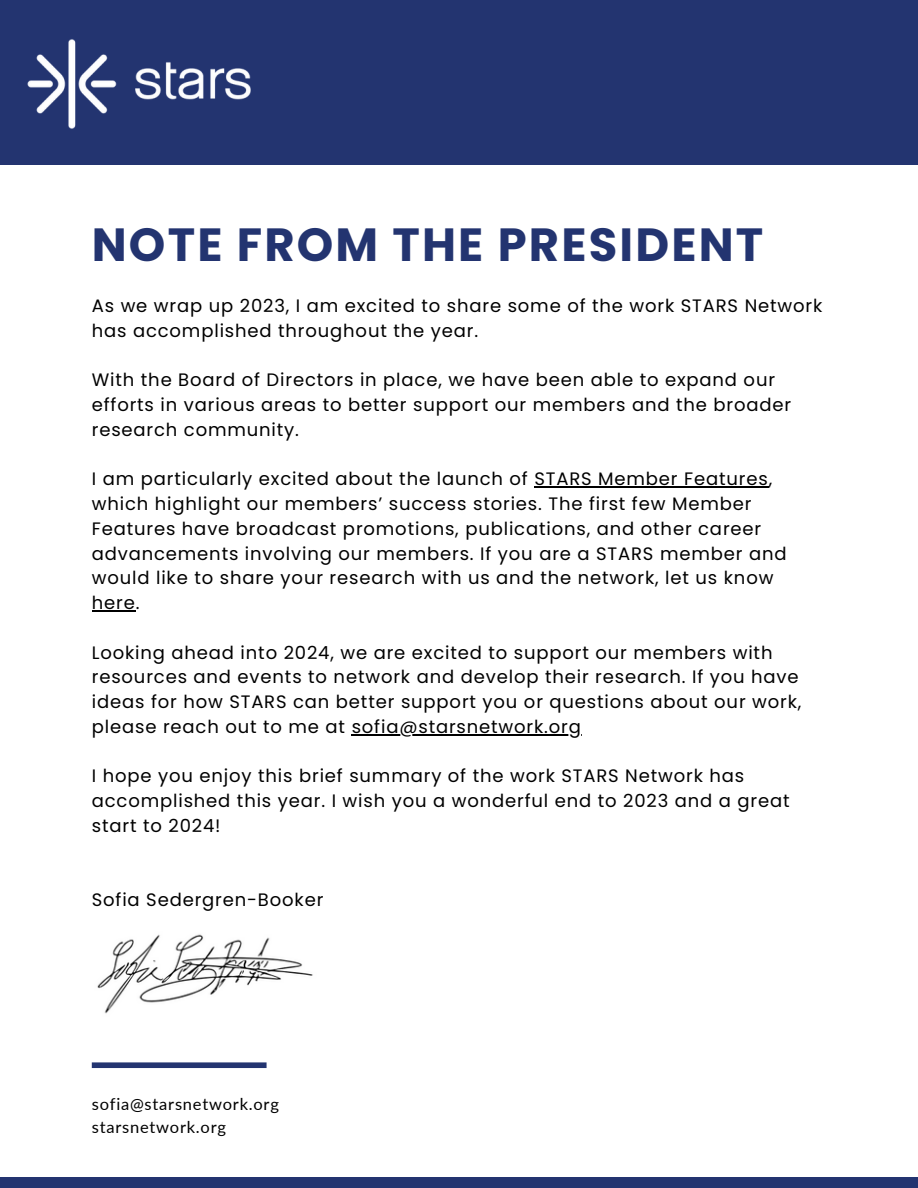
<style>
.page{position:relative;width:918px;height:1188px;background:#fff}
.page>*{position:absolute;margin:0;border:0;box-sizing:border-box;transform-origin:0 0}
.t1{font:700 46.5px "Poppins";letter-spacing:.045em;color:#233470}
.t2{font:18px/24.8px "Poppins";letter-spacing:.045em;color:#000}
.t3{font:16.5px "Lato";letter-spacing:.045em;color:#000}
</style>
<div class="page">
<div style="left:0;top:0;width:918px;height:164px;background:#233470"></div>
<div style="left:0;top:1177px;width:918px;height:11px;background:#233470"></div>
<div style="left:92px;top:1062px;width:175px;height:6px;background:#233470"></div>
<img style="left:27px;top:39px;width:224px;height:90px">
<img style="left:97px;top:934px;width:216px;height:80px">
<hr style="left:534px;top:487px;width:235px;height:1px;background:#000">
<hr style="left:92px;top:610px;width:44px;height:1px;background:#000">
<hr style="left:352px;top:734px;width:230px;height:1px;background:#000">
<p class="t1" style="left:92px;top:212px;width:673px">NOTE FROM THE PRESIDENT</p>
<p class="t2" style="left:92px;top:294px;width:732px">As we wrap up 2023, I am excited to share some of the work STARS Network has accomplished throughout the year.</p>
<p class="t2" style="left:92px;top:368px;width:701px">With the Board of Directors in place, we have been able to expand our efforts in various areas to better support our members and the broader research community.</p>
<p class="t2" style="left:92px;top:467px;width:696px">I am particularly excited about the launch of STARS Member Features, which highlight our members’ success stories. The first few Member Features have broadcast promotions, publications, and other career advancements involving our members. If you are a STARS member and would like to share your research with us and the network, let us know here.</p>
<p class="t2" style="left:92px;top:640px;width:711px">Looking ahead into 2024, we are excited to support our members with resources and events to network and develop their research. If you have ideas for how STARS can better support you or questions about our work, please reach out to me at sofia@starsnetwork.org</p>
<p class="t2" style="left:92px;top:764px;width:699px">I hope you enjoy this brief summary of the work STARS Network has accomplished this year. I wish you a wonderful end to 2023 and a great start to 2024!</p>
<p class="t2" style="left:92px;top:888px;width:233px">Sofia Sedergren-Booker</p>
<p class="t3" style="left:92px;top:1094px;width:189px">sofia@starsnetwork.org</p>
<p class="t3" style="left:92px;top:1117px;width:136px">starsnetwork.org</p>
</div>
